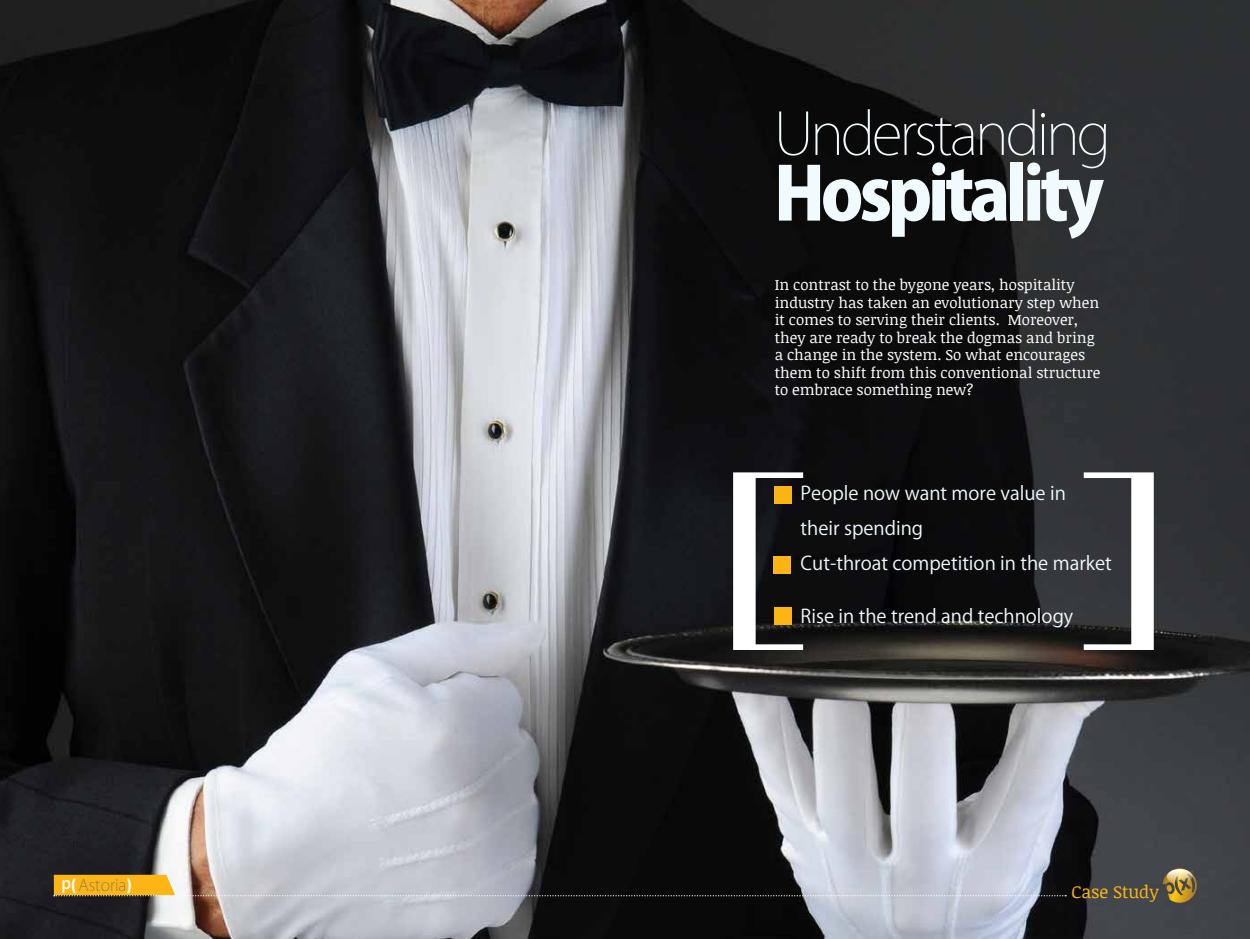
<style>
.page{position:relative;width:1250px;height:939px;background:#fff}
.page>*{position:absolute;margin:0;border:0;box-sizing:border-box;transform-origin:0 0}
.t1{font:800 72.12px "Koz Go Pr 6 N";letter-spacing:-.06em;color:#f1fafe}
.t2{font:200 57.5px "Koz Go Pr 6 N";letter-spacing:-.06em;color:#f1fafe}
.t3{font:18.75px/35px "Koz Go Pr 6 N";color:#f1fafe}
.t4{font:17.5px "Noticia Text";color:#fcb515}
.t5{font:200 16px "Koz Go Pr 6 N";color:#6b6c6f}
.t6{font:15px/17.5px "Noticia Text";color:#fff}
.s1{font-weight:500;color:#fff}
.s2{font-weight:800;color:#fff}
</style>
<div class="page">
<img style="left:0;top:0;width:1250px;height:939px">
<svg style="left:733px;top:472px;width:70px;height:178px"></svg>
<svg style="left:1084px;top:472px;width:70px;height:178px"></svg>
<div style="left:773px;top:556px;width:18px;height:17px;background:#fcb515"></div>
<div style="left:774px;top:608px;width:18px;height:17px;background:#fcb515"></div>
<div style="left:774px;top:486px;width:17px;height:17px;background:#fcb515"></div>
<svg style="left:1163px;top:868px;width:34px;height:34px"></svg>
<svg style="left:54px;top:875px;width:1012px;height:21px;background:#958e82"></svg>
<p class="t5" style="left:61px;top:876px;width:72px"><span class="s1">p</span><span class="s2">(</span> Astoria<span class="s2">)</span></p>
<h2 class="t2" style="left:774px;top:101px;width:339px">Understanding</h2>
<h1 class="t1" style="left:774px;top:153px;width:332px">Hospitality</h1>
<p class="t6" style="left:775px;top:275px;width:327px">In contrast to the bygone years, hospitality industry has taken an evolutionary step when it comes to serving their clients. Moreover, they are ready to break the dogmas and bring a change in the system. So what encourages them to shift from this conventional structure to embrace something new?</p>
<p class="t3" style="left:801px;top:476px;width:313px">People now want more value in<br>their spending<br>Cut-throat competition in the market</p>
<p class="t3" style="left:801px;top:599px;width:274px">Rise in the trend and technology</p>
<p class="t4" style="left:1071px;top:879px;width:89px">Case Study</p>
</div>
